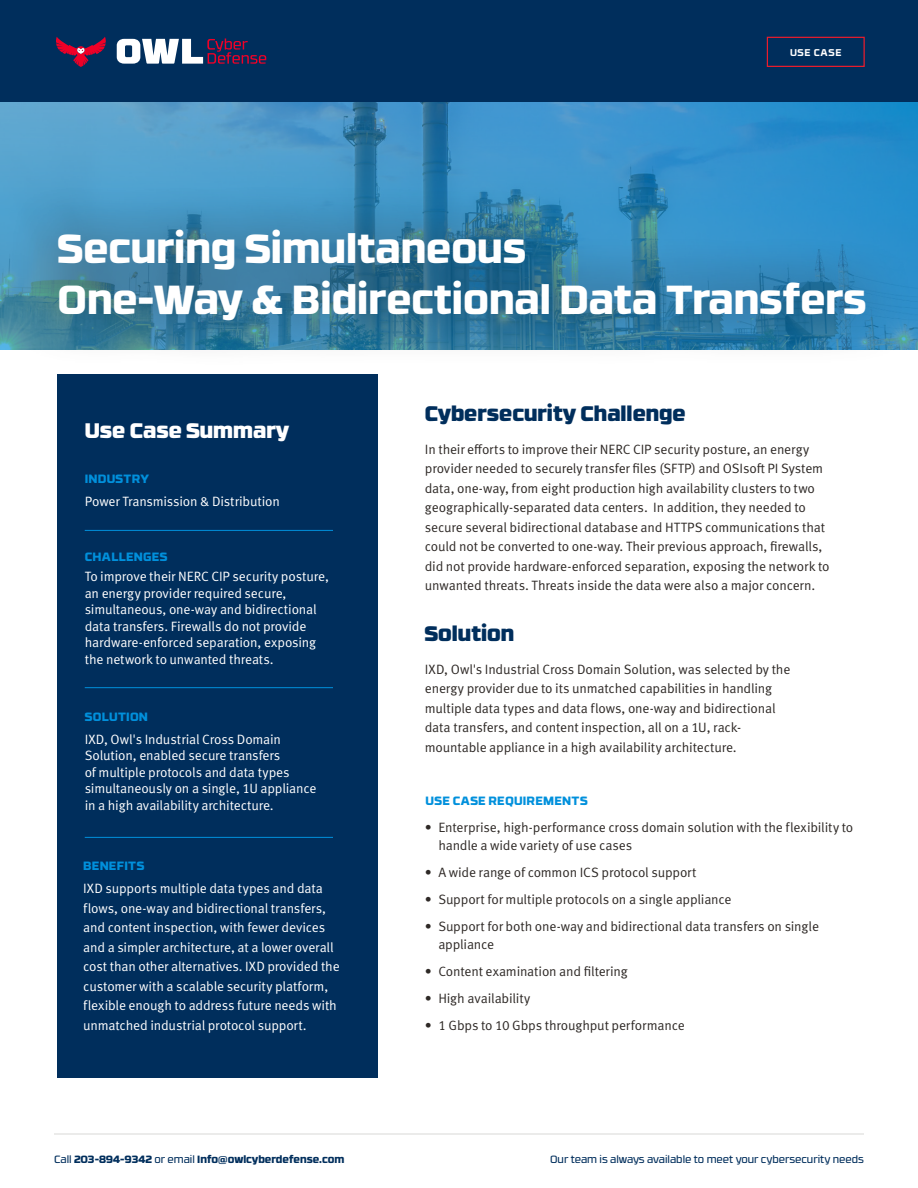
<style>
.page{position:relative;width:918px;height:1188px;background:#fff}
.page>*{position:absolute;margin:0;border:0;box-sizing:border-box;transform-origin:0 0}
.t1{font:800 40.5px "RB No 3.1";color:#fff}
.t2{font:900 21px "RB No 3.1";color:#002e5c}
.t3{font:900 21px "RB No 3.1";color:#fff}
.Paragraph_Style_1{font:13.5px/19.5px "Meta Pro Norm";letter-spacing:-.015em;color:#2e2926}
.Paragraph_Style_2{font:13.5px/16.5px "Meta Pro Norm";letter-spacing:-.015em;color:#fff}
.Paragraph_Style_1-2{font:13.5px/19.5px "Meta Pro Norm";letter-spacing:-.01em;color:#fff}
.Paragraph_Style_1-3{font:800 12px "RB No 3.1";letter-spacing:.02em;color:#0090dc}
.t4{font:10.5px "RB No 3.1";color:#002e5c}
.t5{font:800 10.5px "RB No 3.1";color:#002e5c}
.t6{font:700 9.75px "RB No 3.1";letter-spacing:.06em;color:#fff}
.s1{font-weight:400}
</style>
<div class="page">
<svg style="left:0;top:102px;width:918px;height:247px;background:#4196ca"></svg>
<hr style="left:54px;top:1134px;width:810px;height:1px;background:#d8d8d6">
<div style="left:0;top:0;width:918px;height:102px;background:#002e5c"></div>
<div style="left:767px;top:37px;width:98px;height:30px;border:1px solid #eb1c2c"></div>
<div style="left:8px;top:182px;width:907px;height:187px;background:#231f20;opacity:.75"></div>
<div style="left:58px;top:374px;width:320px;height:704px;background:#002e5c"></div>
<hr style="left:85px;top:687px;width:248px;height:1px;background:#0090dc">
<hr style="left:85px;top:837px;width:248px;height:1px;background:#0090dc">
<hr style="left:85px;top:530px;width:248px;height:1px;background:#0090dc">
<svg style="left:117px;top:38px;width:149px;height:26px"></svg>
<svg style="left:56px;top:37px;width:50px;height:30px"></svg>
<p class="t6" style="left:790px;top:44px;width:53px">USE CASE</p>
<p class="t1" style="left:58px;top:215px;width:470px">Securing Simultaneous</p>
<p class="t1" style="left:58px;top:266px;width:811px">One-Way &amp; Bidirectional Data Transfers</p>
<p class="t3" style="left:85px;top:412px;width:206px">Use Case Summary</p>
<p class="Paragraph_Style_1-3" style="left:85px;top:468px;width:66px">INDUSTRY</p>
<p class="Paragraph_Style_2" style="left:85px;top:492px;width:197px">Power Transmission &amp; Distribution</p>
<p class="Paragraph_Style_1-3" style="left:85px;top:547px;width:84px">CHALLENGES</p>
<p class="Paragraph_Style_2" style="left:85px;top:567px;width:246px">To improve their NERC CIP security posture, an energy provider required secure, simultaneous, one-way and bidirectional data transfers. Firewalls do not provide hardware-enforced separation, exposing the network to unwanted threats.</p>
<p class="Paragraph_Style_1-3" style="left:85px;top:706px;width:65px">SOLUTION</p>
<p class="Paragraph_Style_2" style="left:85px;top:730px;width:233px">IXD, Owl's Industrial Cross Domain Solution, enabled secure transfers<br>of multiple protocols and data types simultaneously on a single, 1U appliance in a high availability architecture.</p>
<p class="Paragraph_Style_1-3" style="left:83px;top:856px;width:63px">BENEFITS</p>
<p class="Paragraph_Style_1-2" style="left:83px;top:878px;width:258px">IXD supports multiple data types and data flows, one-way and bidirectional transfers, and content inspection, with fewer devices and a simpler architecture, at a lower overall cost than other alternatives. IXD provided the customer with a scalable security platform, flexible enough to address future needs with unmatched industrial protocol support.</p>
<p class="t2" style="left:425px;top:396px;width:262px">Cybersecurity Challenge</p>
<p class="Paragraph_Style_1" style="left:425px;top:438px;width:406px">In their efforts to improve their NERC CIP security posture, an energy provider needed to securely transfer files (SFTP) and OSIsoft PI System data, one-way, from eight production high availability clusters to two geographically-separated data centers. In addition, they needed to secure several bidirectional database and HTTPS communications that could not be converted to one-way. Their previous approach, firewalls, did not provide hardware-enforced separation, exposing the network to unwanted threats. Threats inside the data were also a major concern.</p>
<p class="t2" style="left:425px;top:616px;width:91px">Solution</p>
<p class="Paragraph_Style_1" style="left:425px;top:659px;width:367px">IXD, Owl's Industrial Cross Domain Solution, was selected by the energy provider due to its unmatched capabilities in handling multiple data types and data flows, one-way and bidirectional data transfers, and content inspection, all on a 1U, rack&shy;mountable appliance in a high availability architecture.</p>
<p class="Paragraph_Style_1-3" style="left:426px;top:791px;width:164px">USE CASE REQUIREMENTS</p>
<p class="Paragraph_Style_1" style="left:438px;top:818px;width:416px;line-height:18px;text-indent:-14px">• Enterprise, high-performance cross domain solution with the flexibility to handle a wide variety of use cases</p>
<p class="Paragraph_Style_1" style="left:425px;top:862px;width:273px">• A wide range of common ICS protocol support</p>
<p class="Paragraph_Style_1" style="left:425px;top:889px;width:308px">• Support for multiple protocols on a single appliance</p>
<p class="Paragraph_Style_1" style="left:438px;top:917px;width:382px;line-height:18px;text-indent:-14px">• Support for both one-way and bidirectional data transfers on single appliance</p>
<p class="Paragraph_Style_1" style="left:425px;top:961px;width:204px">• Content examination and filtering</p>
<p class="Paragraph_Style_1" style="left:425px;top:988px;width:107px">• High availability</p>
<p class="Paragraph_Style_1" style="left:425px;top:1014px;width:261px">• 1 Gbps to 10 Gbps throughput performance</p>
<p class="t5" style="left:54px;top:1151px;width:292px"><span class="s1">Call</span> 203-894-9342 <span class="s1">or email</span> Info@owlcyberdefense.com</p>
<p class="t4" style="left:550px;top:1152px;width:315px">Our team is always available to meet your cybersecurity needs</p>
</div>
